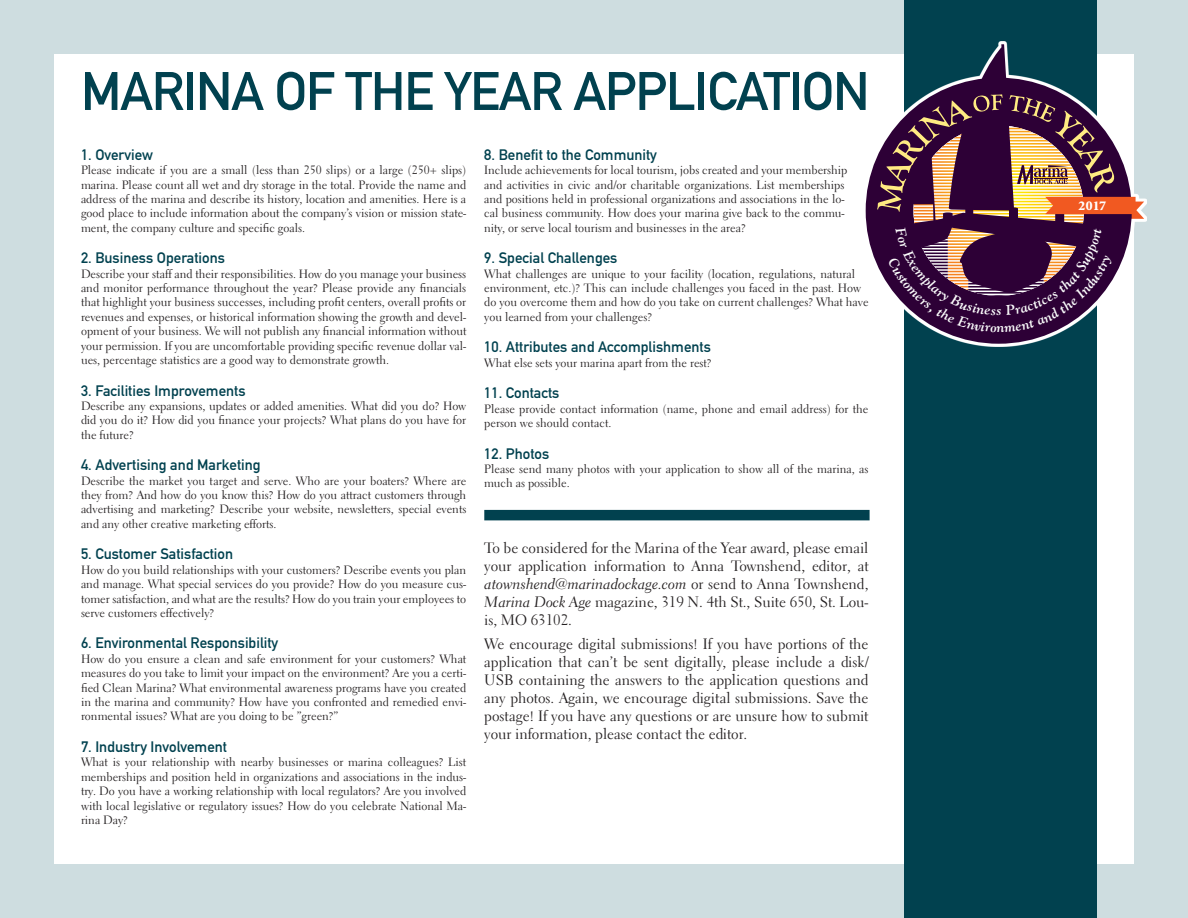
<style>
.page{position:relative;width:1188px;height:918px;background:#cedde0}
.page>*{position:absolute;margin:0;border:0;box-sizing:border-box;transform-origin:0 0}
.t1{font:53.25px "DIN Mittelschrift";letter-spacing:-.02em;color:#01414f}
.t2{font:15px/18px "Electra LH";color:#231f20}
.t3{font:15px "DIN Mittelschrift";color:#01414f}
.t4{font:15px "Electra LH Cursive";color:#231f20}
.t5{font:900 13.5px "Minion";color:#fff}
.t6{font:12px/14.4px "Electra LH";color:#231f20;text-align:justify}
.s1{font-family:"Electra LH"}
.s2{font-family:"Electra LH Cursive"}
</style>
<div class="page">
<div style="left:54px;top:54px;width:1080px;height:810px;background:#fff"></div>
<div style="left:484px;top:510px;width:386px;height:10px;background:#01414f"></div>
<div style="left:904px;top:0;width:193px;height:918px;background:#01414f"></div>
<svg style="left:865px;top:41px;width:282px;height:306px"></svg>
<div style="left:866px;top:78px;width:266px;height:266px;background:#2d0036;border-radius:50%"></div>
<svg style="left:876px;top:44px;width:268px;height:288px"></svg>
<h1 class="t1" style="left:81px;top:60px;width:790px">MARINA OF THE YEAR APPLICATION</h1>
<p class="t3" style="left:81px;top:146px;width:74px">1. Overview</p>
<p class="t6" style="left:81px;top:163px;width:387px">Please indicate if you are a small (less than 250 slips) or a large (250+ slips) marina. Please count all wet and dry storage in the total. Provide the name and address of the marina and describe its history, location and amenities. Here is a good place to include information about the company’s vision or mission state&shy;ment, the company culture and specific goals.</p>
<p class="t3" style="left:81px;top:249px;width:145px">2. Business Operations</p>
<p class="t6" style="left:81px;top:266px;width:387px">Describe your staff and their responsibilities. How do you manage your business and monitor performance throughout the year? Please provide any financials that highlight your business successes, including profit centers, overall profits or revenues and expenses, or historical information showing the growth and devel&shy;opment of your business. We will not publish any financial information without your permission. If you are uncomfortable providing specific revenue dollar val&shy;ues, percentage statistics are a good way to demonstrate growth.</p>
<p class="t3" style="left:81px;top:381px;width:166px">3. Facilities Improvements</p>
<p class="t6" style="left:81px;top:399px;width:387px">Describe any expansions, updates or added amenities. What did you do? How did you do it? How did you finance your projects? What plans do you have for the future?</p>
<p class="t3" style="left:81px;top:456px;width:181px">4. Advertising and Marketing</p>
<p class="t6" style="left:81px;top:473px;width:387px">Describe the market you target and serve. Who are your boaters? Where are they from? And how do you know this? How do you attract customers through advertising and marketing? Describe your website, newsletters, special events and any other creative marketing efforts.</p>
<p class="t3" style="left:81px;top:545px;width:154px">5. Customer Satisfaction</p>
<p class="t6" style="left:81px;top:562px;width:387px">How do you build relationships with your customers? Describe events you plan and manage. What special services do you provide? How do you measure cus&shy;tomer satisfaction, and what are the results? How do you train your employees to serve customers effectively?</p>
<p class="t3" style="left:81px;top:634px;width:199px">6. Environmental Responsibility</p>
<p class="t6" style="left:81px;top:652px;width:387px">How do you ensure a clean and safe environment for your customers? What measures do you take to limit your impact on the environment? Are you a certi&shy;fied Clean Marina? What environmental awareness programs have you created in the marina and community? How have you confronted and remedied envi&shy;ronmental issues? What are you doing to be ”green?”</p>
<p class="t3" style="left:81px;top:738px;width:148px">7. Industry Involvement</p>
<p class="t6" style="left:81px;top:755px;width:387px">What is your relationship with nearby businesses or marina colleagues? List memberships and position held in organizations and associations in the indus&shy;try. Do you have a working relationship with local regulators? Are you involved with local legislative or regulatory issues? How do you celebrate National Ma&shy;rina Day?</p>
<p class="t3" style="left:484px;top:146px;width:174px">8. Benefit to the Community</p>
<p class="t6" style="left:484px;top:163px;width:365px;text-align:left">Include achievements for local tourism, jobs created and your membership and activities in civic and/or charitable organizations. List memberships and positions held in professional organizations and associations in the lo&shy;cal business community. How does your marina give back to the commu&shy;nity, or serve local tourism and businesses in the area?</p>
<p class="t3" style="left:484px;top:249px;width:135px">9. Special Challenges</p>
<p class="t6" style="left:484px;top:266px;width:386px;text-align:left">What challenges are unique to your facility (location, regulations, natural environment, etc.)? This can include challenges you faced in the past. How do you overcome them and how do you take on current challenges? What have you learned from your challenges?</p>
<p class="t3" style="left:484px;top:338px;width:228px">10. Attributes and Accomplishments</p>
<p class="t6" style="left:484px;top:355px;width:229px">What else sets your marina apart from the rest?</p>
<p class="t3" style="left:484px;top:384px;width:77px">11. Contacts</p>
<p class="t6" style="left:484px;top:401px;width:386px">Please provide contact information (name, phone and email address) for the person we should contact.</p>
<p class="t3" style="left:484px;top:444px;width:66px">12. Photos</p>
<p class="t6" style="left:484px;top:462px;width:386px">Please send many photos with your application to show all of the marina, as much as possible.</p>
<p class="t2" style="left:484px;top:538px;width:386px">To be considered for the Marina of the Year award, please email your application information to Anna Townshend, editor, at</p>
<p class="t4" style="left:484px;top:574px;width:386px">atownshend@marinadockage.com <span class="s1">or send to Anna Townshend,</span></p>
<p class="t2" style="left:484px;top:592px;width:386px"><span class="s2">Marina Dock Age</span> magazine, 319 N. 4th St., Suite 650, St. Lou&shy;is, MO 63102.</p>
<p class="t2" style="left:484px;top:635px;width:386px;text-align:justify">We encourage digital submissions! If you have portions of the application that can’t be sent digitally, please include a disk/ USB containing the answers to the application questions and any photos. Again, we encourage digital submissions. Save the postage! If you have any questions or are unsure how to submit your information, please contact the editor.</p>
<p class="t5" style="left:1078px;top:199px;width:29px">2017</p>
</div>
